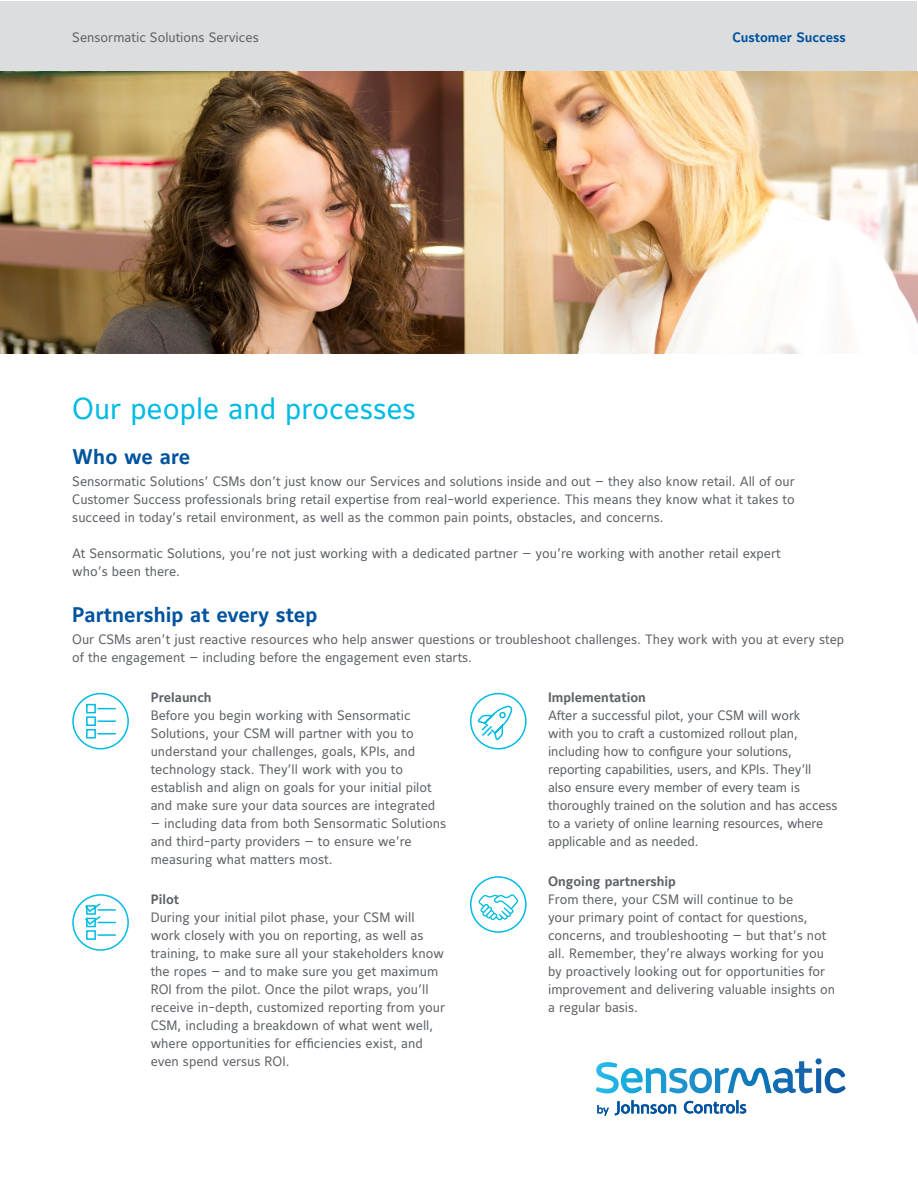
<style>
.page{position:relative;width:918px;height:1188px;background:#fff}
.page>*{position:absolute;margin:0;border:0;box-sizing:border-box;transform-origin:0 0}
.t1{font:30px "Maurea Jci Lf ML";color:#00bbe3}
.t2{font:700 21px "Maurea Jci Lf ML";color:#00539e}
.t3{font:13.5px/18px "Maurea Jci Lf ML";color:#5f6369}
.t4{font:700 13.5px "Maurea Jci Lf ML";color:#5f6369}
.t5{font:700 13.5px "Maurea Jci Lf ML";color:#00539e}
</style>
<div class="page">
<svg style="left:596px;top:1058px;width:250px;height:35px"></svg>
<svg style="left:684px;top:1100px;width:62px;height:14px"></svg>
<svg style="left:615px;top:1100px;width:61px;height:16px"></svg>
<svg style="left:597px;top:1105px;width:12px;height:11px"></svg>
<div style="left:1px;top:1px;width:916px;height:71px;background:#dcddde"></div>
<div style="left:72px;top:693px;width:57px;height:56px;border:2px solid #00bbe3;border-radius:50%"></div>
<div style="left:72px;top:894px;width:57px;height:57px;border:2px solid #00bbe3;border-radius:50%"></div>
<div style="left:470px;top:693px;width:57px;height:56px;border:2px solid #00bbe3;border-radius:50%"></div>
<div style="left:470px;top:876px;width:57px;height:57px;border:2px solid #00bbe3;border-radius:50%"></div>
<svg style="left:86px;top:703px;width:30px;height:36px"></svg>
<svg style="left:83px;top:902px;width:33px;height:38px"></svg>
<svg style="left:476px;top:706px;width:37px;height:36px"></svg>
<svg style="left:479px;top:894px;width:39px;height:27px"></svg>
<img style="left:1px;top:72px;width:916px;height:281px">
<p class="t3" style="left:72px;top:28px;width:188px">Sensormatic Solutions Services</p>
<p class="t5" style="left:732px;top:29px;width:115px">Customer Success</p>
<p class="t1" style="left:72px;top:390px;width:345px">Our people and processes</p>
<p class="t2" style="left:72px;top:444px;width:120px">Who we are</p>
<p class="t3" style="left:72px;top:472px;width:724px;text-align:justify">Sensormatic Solutions’ CSMs don’t just know our Services and solutions inside and out — they also know retail. All of our Customer Success professionals bring retail expertise from real-world experience. This means they know what it takes to succeed in today’s retail environment, as well as the common pain points, obstacles, and concerns.</p>
<p class="t3" style="left:72px;top:544px;width:710px">At Sensormatic Solutions, you’re not just working with a dedicated partner — you’re working with another retail expert who’s been there.</p>
<p class="t2" style="left:72px;top:602px;width:247px">Partnership at every step</p>
<p class="t3" style="left:72px;top:630px;width:773px">Our CSMs aren’t just reactive resources who help answer questions or troubleshoot challenges. They work with you at every step of the engagement — including before the engagement even starts.</p>
<p class="t4" style="left:151px;top:689px;width:62px">Prelaunch</p>
<p class="t3" style="left:151px;top:706px;width:286px">Before you begin working with Sensormatic Solutions, your CSM will partner with you to understand your challenges, goals, KPIs, and technology stack. They’ll work with you to establish and align on goals for your initial pilot and make sure your data sources are integrated</p>
<p class="t3" style="left:151px;top:814px;width:297px">— including data from both Sensormatic Solutions and third-party providers — to ensure we’re measuring what matters most.</p>
<p class="t4" style="left:548px;top:689px;width:99px">Implementation</p>
<p class="t3" style="left:548px;top:706px;width:291px">After a successful pilot, your CSM will work<br>with you to craft a customized rollout plan, including how to configure your solutions, reporting capabilities, users, and KPIs. They’ll also ensure every member of every team is thoroughly trained on the solution and has access to a variety of online learning resources, where applicable and as needed.</p>
<p class="t4" style="left:151px;top:891px;width:30px">Pilot</p>
<p class="t3" style="left:151px;top:908px;width:296px">During your initial pilot phase, your CSM will work closely with you on reporting, as well as training, to make sure all your stakeholders know the ropes — and to make sure you get maximum ROI from the pilot. Once the pilot wraps, you’ll receive in-depth, customized reporting from your CSM, including a breakdown of what went well, where opportunities for efficiencies exist, and even spend versus ROI.</p>
<p class="t4" style="left:548px;top:873px;width:129px">Ongoing partnership</p>
<p class="t3" style="left:548px;top:890px;width:289px">From there, your CSM will continue to be<br>your primary point of contact for questions, concerns, and troubleshooting — but that’s not all. Remember, they’re always working for you by proactively looking out for opportunities for improvement and delivering valuable insights on a regular basis.</p>
</div>
